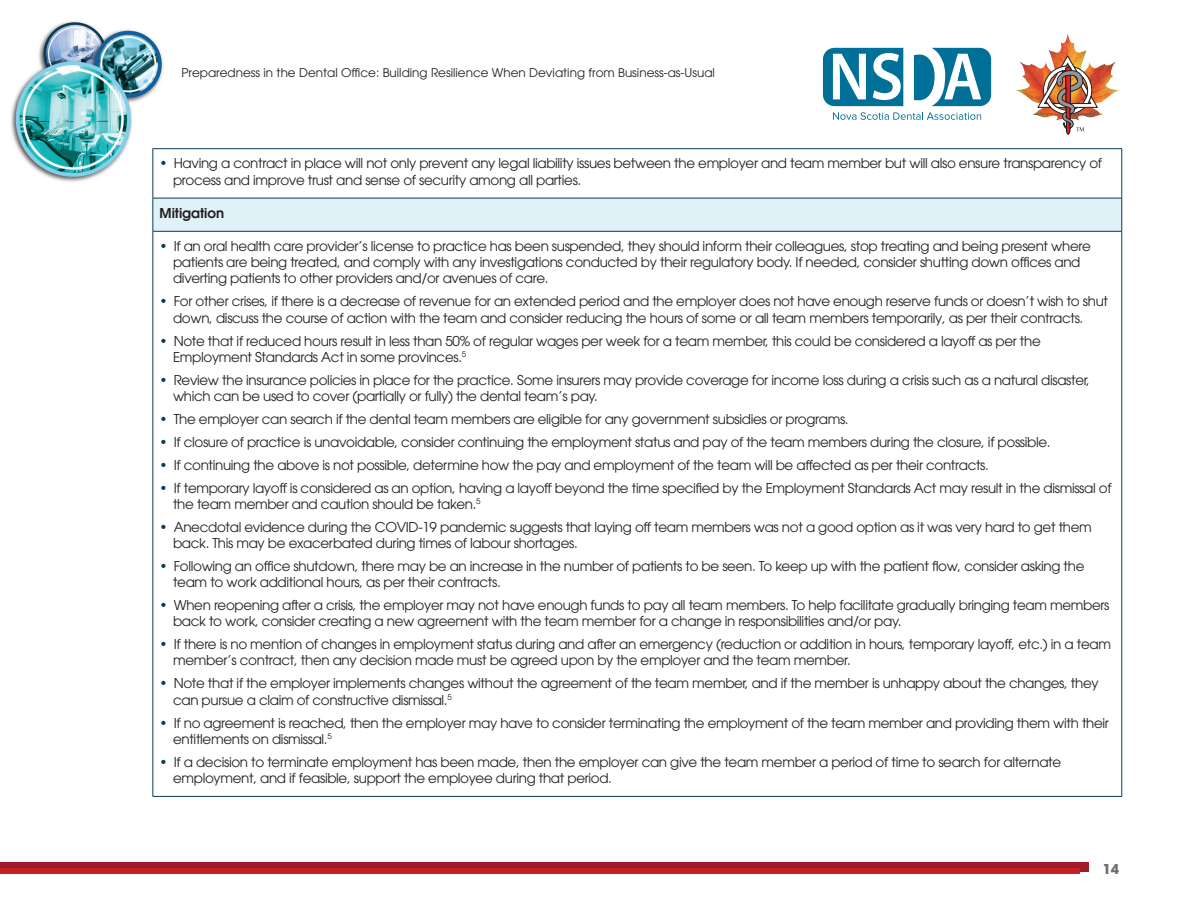
<style>
.page{position:relative;width:1188px;height:918px;background:#fff}
.page>*{position:absolute;margin:0;border:0;box-sizing:border-box;transform-origin:0 0}
.t1{font:13.5px/16.2px "ITC Avant Garde Std";letter-spacing:-.025em;color:#231f20}
.Table_Content{font:600 13.5px "ITC Avant Garde Std";color:#231f20}
.t2{font:700 13.5px "ITC Avant Garde Std";color:#6c6d70}
.t3{font:12px "ITC Avant Garde Std";color:#231f20}
.s1{font-weight:600;color:#0b3b57}
</style>
<div class="page">
<img style="left:11px;top:21px;width:1112px;height:851px">
<div style="left:153px;top:198px;width:969px;height:33px;background:#dff2f8"></div>
<hr style="left:153px;top:148px;width:969px;height:1px;background:#0b3b57">
<hr style="left:153px;top:149px;width:1px;height:49px;background:#0b3b57">
<hr style="left:1122px;top:149px;width:1px;height:49px;background:#0b3b57">
<hr style="left:153px;top:198px;width:969px;height:1px;background:#0b3b57">
<hr style="left:153px;top:198px;width:1px;height:33px;background:#0b3b57">
<hr style="left:1122px;top:198px;width:1px;height:33px;background:#0b3b57">
<hr style="left:153px;top:231px;width:969px;height:1px;background:#0b3b57">
<hr style="left:153px;top:231px;width:1px;height:565px;background:#0b3b57">
<hr style="left:1122px;top:231px;width:1px;height:565px;background:#0b3b57">
<hr style="left:153px;top:796px;width:969px;height:1px;background:#0b3b57">
<div style="left:0;top:862px;width:1089px;height:9px;background:#9f1b29"></div>
<div style="left:0;top:868px;width:1080px;height:6px;background:#c42026"></div>
<svg style="left:823px;top:48px;width:80px;height:58px"></svg>
<svg style="left:833px;top:112px;width:148px;height:8px"></svg>
<svg style="left:914px;top:48px;width:77px;height:58px"></svg>
<img style="left:1016px;top:43px;width:104px;height:78px">
<img style="left:1037px;top:54px;width:62px;height:81px">
<p class="t3" style="left:181px;top:65px;width:535px">Preparedness in the Dental Office: Building Resilience When Deviating from Business-as-Usual</p>
<p class="t1" style="left:173px;top:155px;width:931px;text-indent:-14px"><span class="s1">•</span> Having a contract in place will not only prevent any legal liability issues between the employer and team member but will also ensure transparency of process and improve trust and sense of security among all parties.</p>
<p class="Table_Content" style="left:160px;top:204px;width:66px">Mitigation</p>
<p class="t1" style="left:173px;top:238px;width:919px;text-indent:-14px"><span class="s1">•</span> If an oral health care provider’s license to practice has been suspended, they should inform their colleagues, stop treating and being present where patients are being treated, and comply with any investigations conducted by their regulatory body. If needed, consider shutting down offices and diverting patients to other providers and/or avenues of care.</p>
<p class="t1" style="left:173px;top:293px;width:937px;text-indent:-14px"><span class="s1">•</span> For other crises, if there is a decrease of revenue for an extended period and the employer does not have enough reserve funds or doesn’t wish to shut down, discuss the course of action with the team and consider reducing the hours of some or all team members temporarily, as per their contracts.</p>
<p class="t1" style="left:173px;top:332px;width:869px;text-indent:-14px"><span class="s1">•</span> Note that if reduced hours result in less than 50% of regular wages per week for a team member, this could be considered a layoff as per the<br>Employment Standards Act in some provinces.<sup>5</sup></p>
<p class="t1" style="left:173px;top:371px;width:918px;text-indent:-14px"><span class="s1">•</span> Review the insurance policies in place for the practice. Some insurers may provide coverage for income loss during a crisis such as a natural disaster, which can be used to cover (partially or fully) the dental team’s pay.</p>
<p class="t1" style="left:160px;top:411px;width:691px"><span class="s1">•</span> The employer can search if the dental team members are eligible for any government subsidies or programs.</p>
<p class="t1" style="left:160px;top:434px;width:892px"><span class="s1">•</span> If closure of practice is unavoidable, consider continuing the employment status and pay of the team members during the closure, if possible.</p>
<p class="t1" style="left:160px;top:457px;width:831px"><span class="s1">•</span> If continuing the above is not possible, determine how the pay and employment of the team will be affected as per their contracts.</p>
<p class="t1" style="left:173px;top:479px;width:940px;text-indent:-14px"><span class="s1">•</span> If temporary layoff is considered as an option, having a layoff beyond the time specified by the Employment Standards Act may result in the dismissal of the team member and caution should be taken.<sup>5</sup></p>
<p class="t1" style="left:173px;top:519px;width:920px;text-indent:-14px"><span class="s1">•</span> Anecdotal evidence during the COVID-19 pandemic suggests that laying off team members was not a good option as it was very hard to get them back. This may be exacerbated during times of labour shortages.</p>
<p class="t1" style="left:173px;top:558px;width:913px;text-indent:-14px"><span class="s1">•</span> Following an office shutdown, there may be an increase in the number of patients to be seen. To keep up with the patient flow, consider asking the team to work additional hours, as per their contracts.</p>
<p class="t1" style="left:173px;top:597px;width:938px;text-indent:-14px"><span class="s1">•</span> When reopening after a crisis, the employer may not have enough funds to pay all team members. To help facilitate gradually bringing team members back to work, consider creating a new agreement with the team member for a change in responsibilities and/or pay.</p>
<p class="t1" style="left:173px;top:636px;width:940px;text-indent:-14px"><span class="s1">•</span> If there is no mention of changes in employment status during and after an emergency (reduction or addition in hours, temporary layoff, etc.) in a team member’s contract, then any decision made must be agreed upon by the employer and the team member.</p>
<p class="t1" style="left:173px;top:675px;width:927px;text-indent:-14px"><span class="s1">•</span> Note that if the employer implements changes without the agreement of the team member, and if the member is unhappy about the changes, they can pursue a claim of constructive dismissal.<sup>5</sup></p>
<p class="t1" style="left:173px;top:714px;width:937px;text-indent:-14px"><span class="s1">•</span> If no agreement is reached, then the employer may have to consider terminating the employment of the team member and providing them with their entitlements on dismissal.<sup>5</sup></p>
<p class="t1" style="left:173px;top:754px;width:890px;text-indent:-14px"><span class="s1">•</span> If a decision to terminate employment has been made, then the employer can give the team member a period of time to search for alternate employment, and if feasible, support the employee during that period.</p>
<p class="t2" style="left:1103px;top:860px;width:18px">14</p>
</div>
